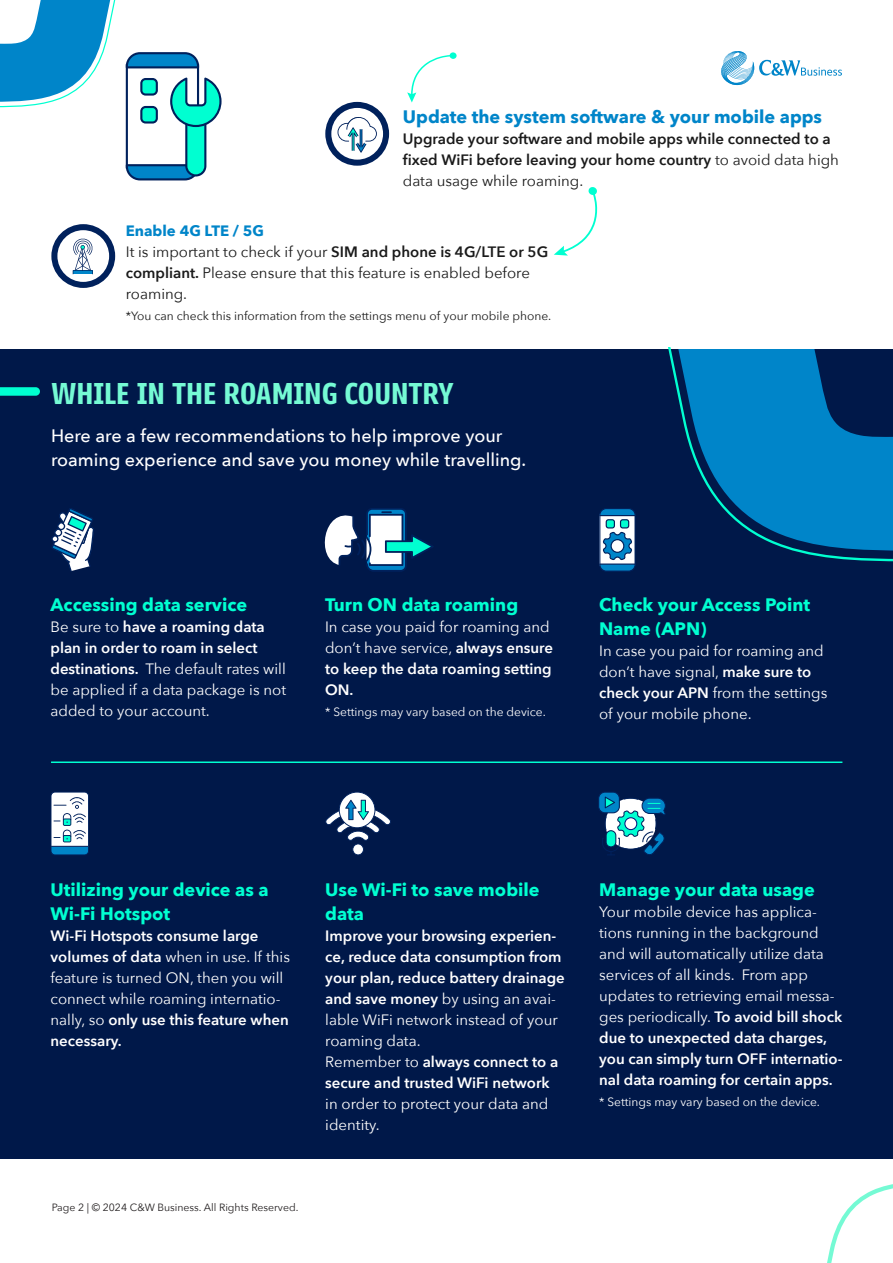
<style>
.page{position:relative;width:893px;height:1263px;background:#fff}
.page>*{position:absolute;margin:0;border:0;box-sizing:border-box;transform-origin:0 0}
.t1{font:700 30px "Kaytek Headline";color:#75fad4}
.t2{font:700 18px/24px "Avenir Next";color:#00ffd1}
.t3{font:500 18px/24px "Avenir Next";color:#fff}
.t4{font:700 18px "Avenir Next";color:#0085c9}
.t5{font:15px/21px "Avenir Next";color:#fff}
.t6{font:600 15px/21px "Avenir Next";color:#fff}
.t7{font:600 15px/21px "Avenir Next";color:#1a1a1a}
.t8{font:15px/21px "Avenir Next";color:#1a1a1a}
.t9{font:700 15px "Avenir Next";color:#0085c9}
.t10{font:12px "Avenir Next";color:#fff}
.t11{font:12px "Avenir Next";color:#1a1a1a}
.t12{font:10.5px "Avenir Next";color:#231f20}
.s1{font-weight:400}
.s2{font-weight:600}
</style>
<div class="page">
<div style="left:0;top:349px;width:893px;height:809px;background:#001849"></div>
<svg style="left:668px;top:348px;width:225px;height:214px"></svg>
<svg style="left:668px;top:349px;width:225px;height:202px;fill:#0085c9"></svg>
<svg style="left:721px;top:51px;width:121px;height:34px"></svg>
<svg style="left:407px;top:52px;width:50px;height:51px"></svg>
<svg style="left:554px;top:187px;width:43px;height:69px"></svg>
<div style="left:51px;top:224px;width:64px;height:64px;background:#00215c;border-radius:50%"></div>
<div style="left:57px;top:230px;width:52px;height:52px;background:#fff;border-radius:50%"></div>
<svg style="left:72px;top:238px;width:21px;height:36px"></svg>
<svg style="left:827px;top:1184px;width:66px;height:79px"></svg>
<svg style="left:0;top:387px;width:40px;height:9px"></svg>
<svg style="left:51px;top:508px;width:43px;height:63px"></svg>
<svg style="left:324px;top:508px;width:110px;height:64px"></svg>
<svg style="left:51px;top:792px;width:38px;height:63px;background:#b2cddd"></svg>
<svg style="left:325px;top:792px;width:66px;height:63px"></svg>
<svg style="left:598px;top:792px;width:68px;height:63px"></svg>
<svg style="left:599px;top:508px;width:37px;height:64px;background:#69a1c2"></svg>
<hr style="left:51px;top:761px;width:791px;height:2px;background:#00ffd1">
<div style="left:325px;top:102px;width:64px;height:64px;background:#00215c;border-radius:50%"></div>
<div style="left:331px;top:108px;width:52px;height:52px;background:#fff;border-radius:50%"></div>
<svg style="left:337px;top:117px;width:40px;height:36px"></svg>
<svg style="left:0;top:0;width:222px;height:180px"></svg>
<p class="t4" style="left:403px;top:101px;width:421px">Update the system software &amp; your mobile apps</p>
<p class="t7" style="left:403px;top:128px;width:438px">Upgrade your software and mobile apps while connected to a fixed WiFi before leaving your home country <span class="s1">to avoid data high data usage while roaming.</span></p>
<p class="t9" style="left:126px;top:218px;width:140px">Enable 4G LTE / 5G</p>
<p class="t8" style="left:126px;top:241px;width:424px">It is important to check if your <span class="s2">SIM and phone is 4G/LTE or 5G compliant.</span> Please ensure that this feature is enabled before roaming.</p>
<p class="t11" style="left:126px;top:306px;width:427px">*You can check this information from the settings menu of your mobile phone.</p>
<p class="t1" style="left:51px;top:371px;width:405px">WHILE IN THE ROAMING COUNTRY</p>
<p class="t3" style="left:51px;top:423px;width:477px">Here are a few recommendations to help improve your roaming experience and save you money while travelling.</p>
<p class="t2" style="left:51px;top:593px;width:198px">Accessing data service</p>
<p class="t5" style="left:51px;top:616px;width:237px">Be sure to <span class="s2">have a roaming data plan in order to roam in select destinations.</span> The default rates will be applied if a data package is not added to your account.</p>
<p class="t2" style="left:325px;top:593px;width:195px">Turn ON data roaming</p>
<p class="t5" style="left:325px;top:616px;width:229px">In case you paid for roaming and don’t have service, <span class="s2">always ensure to keep the data roaming setting<br>ON.</span></p>
<p class="t10" style="left:325px;top:702px;width:222px">* Settings may vary based on the device.</p>
<p class="t2" style="left:599px;top:593px;width:213px">Check your Access Point<br>Name (APN)</p>
<p class="t5" style="left:599px;top:640px;width:230px">In case you paid for roaming and don’t have signal, <span class="s2">make sure to check your APN</span> from the settings of your mobile phone.</p>
<p class="t2" style="left:51px;top:877px;width:219px">Utilizing your device as a<br>Wi-Fi Hotspot</p>
<p class="t5" style="left:51px;top:925px;width:241px"><span class="s2">Wi-Fi Hotspots consume large volumes of data</span> when in use. If this feature is turned ON, then you will connect while roaming internatio&shy;nally, so <span class="s2">only use this feature when necessary.</span></p>
<p class="t2" style="left:325px;top:877px;width:216px">Use Wi-Fi to save mobile data</p>
<p class="t6" style="left:325px;top:925px;width:241px">Improve your browsing experien&shy;ce, reduce data consumption from your plan, reduce battery drainage and save money <span class="s1">by using an avai&shy;lable WiFi network instead of your roaming data.</span></p>
<p class="t5" style="left:325px;top:1051px;width:235px">Remember to <span class="s2">always connect to a secure and trusted WiFi network </span>in order to protect your data and identity.</p>
<p class="t12" style="left:52px;top:1198px;width:248px">Page 2 | © 2024 C&amp;W Business. All Rights Reserved.</p>
<p class="t2" style="left:599px;top:877px;width:217px">Manage your data usage</p>
<p class="t5" style="left:599px;top:901px;width:245px">Your mobile device has applica&shy;tions running in the background and will automatically utilize data services of all kinds. From app updates to retrieving email messa&shy;ges periodically. <span class="s2">To avoid bill shock due to unexpected data charges, you can simply turn OFF internatio&shy;nal data roaming for certain apps.</span></p>
<p class="t10" style="left:599px;top:1092px;width:222px">* Settings may vary based on the device.</p>
</div>
